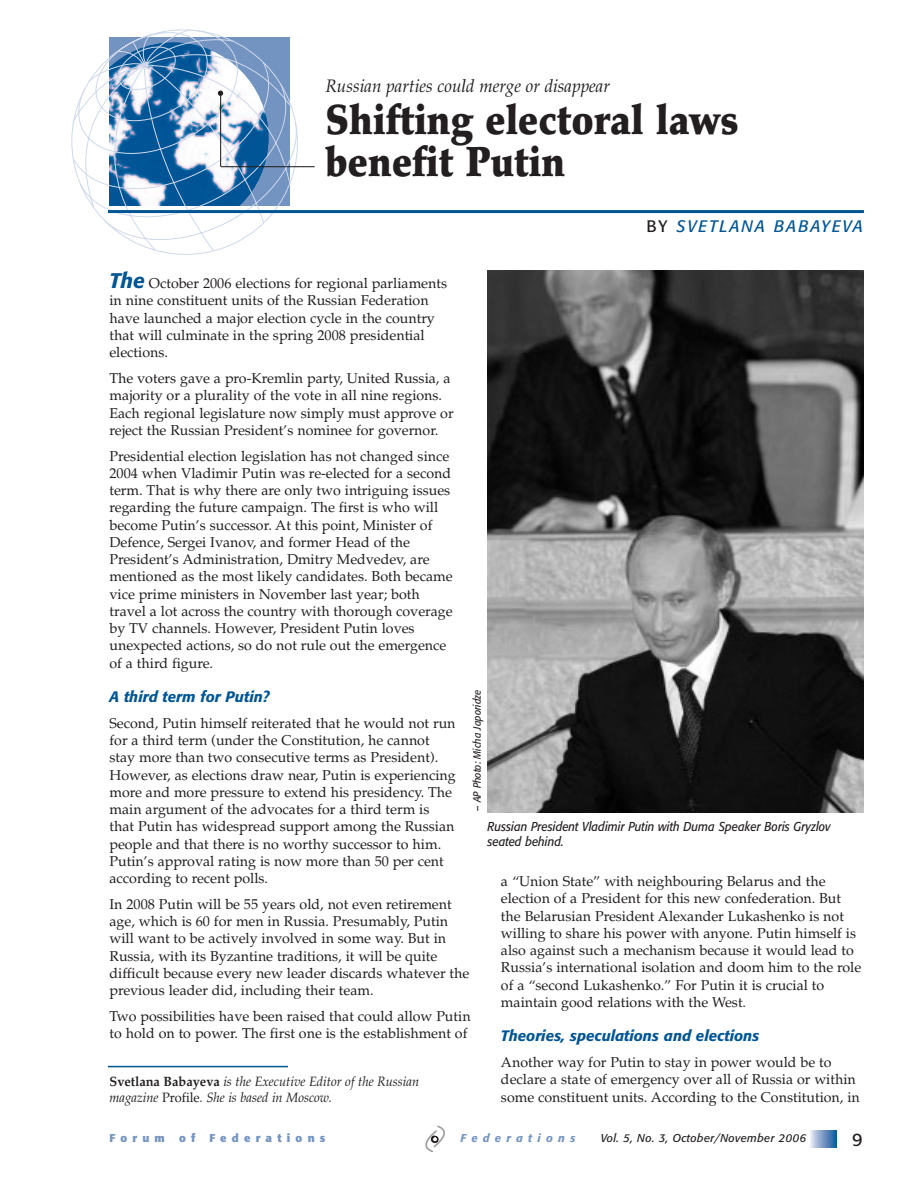
<style>
.page{position:relative;width:918px;height:1188px;background:#fff}
.page>*{position:absolute;margin:0;border:0;box-sizing:border-box;transform-origin:0 0}
.t1{font:900 42px/42px "Palatino";color:#231f20;scale:.9 1}
.t2{font:italic 18px "Palatino";color:#231f20;scale:.95 1}
.t3{font:18px "Formata";color:#231f20}
.t4{font:italic 16.5px "Formata";letter-spacing:.115em;color:#005595}
.t5{font:italic 500 15px "Formata";color:#005595}
.t6{font:14.25px/17.2px "Palatino";color:#231f20}
.t7{font:italic 13.5px/15.8px "Palatino";color:#231f20;scale:.95 1}
.t8{font:italic 12.75px/15px "Formata";color:#231f20;scale:.9 1}
.t9{font:italic 11.25px "Formata";letter-spacing:.03em;color:#231f20}
.t10{font:700 11.25px "Formata";letter-spacing:.465em;color:#7393c1}
.t11{font:italic 500 11.25px "Formata";letter-spacing:.465em;color:#7393c1}
.t12{font:italic 10.5px "Formata";color:#231f20;scale:.9 1}
.s1{font-style:normal;color:#231f20}
.s2{font-family:"Formata";font-weight:500;font-style:italic;font-size:21px;color:#005595}
.s3{font-weight:700;font-style:normal}
.s4{font-style:normal}
</style>
<div class="page">
<svg style="left:810px;top:1130px;width:27px;height:17px"></svg>
<svg style="left:72px;top:30px;width:226px;height:222px"></svg>
<hr style="left:108px;top:210px;width:756px;height:3px;background:#005595">
<svg style="left:425px;top:1126px;width:20px;height:26px"></svg>
<svg style="left:218px;top:91px;width:5px;height:5px"></svg>
<hr style="left:221px;top:166px;width:94px;height:1px;background:#231f20">
<hr style="left:220px;top:94px;width:1px;height:73px;background:#231f20">
<hr style="left:108px;top:1066px;width:180px;height:1px;background:#005595">
<img style="left:487px;top:270px;width:377px;height:542px">
<p class="t2" style="left:326px;top:78px;width:301px">Russian parties could merge or disappear</p>
<h1 class="t1" style="left:326px;top:103px;width:461px">Shifting electoral laws benefit Putin</h1>
<p class="t4" style="left:646px;top:219px;width:218px"><span class="s1">BY</span> SVETLANA BABAYEVA</p>
<p class="t6" style="left:110px;top:276px;width:339px"><span class="s2">The</span> October 2006 elections for regional parliaments in nine constituent units of the Russian Federation have launched a major election cycle in the country that will culminate in the spring 2008 presidential elections.</p>
<p class="t6" style="left:110px;top:371px;width:346px">The voters gave a pro-Kremlin party, United Russia, a majority or a plurality of the vote in all nine regions.<br>Each regional legislature now simply must approve or reject the Russian President’s nominee for governor.</p>
<p class="t6" style="left:110px;top:449px;width:345px">Presidential election legislation has not changed since 2004 when Vladimir Putin was re-elected for a second term. That is why there are only two intriguing issues regarding the future campaign. The first is who will become Putin’s successor. At this point, Minister of Defence, Sergei Ivanov, and former Head of the President’s Administration, Dmitry Medvedev, are mentioned as the most likely candidates. Both became vice prime ministers in November last year; both travel a lot across the country with thorough coverage by TV channels. However, President Putin loves unexpected actions, so do not rule out the emergence of a third figure.</p>
<p class="t5" style="left:110px;top:690px;width:161px">A third term for Putin?</p>
<p class="t6" style="left:110px;top:716px;width:348px">Second, Putin himself reiterated that he would not run for a third term (under the Constitution, he cannot stay more than two consecutive terms as President).<br>However, as elections draw near, Putin is experiencing more and more pressure to extend his presidency. The main argument of the advocates for a third term is that Putin has widespread support among the Russian people and that there is no worthy successor to him.<br>Putin’s approval rating is now more than 50 per cent according to recent polls.</p>
<p class="t6" style="left:110px;top:897px;width:361px">In 2008 Putin will be 55 years old, not even retirement age, which is 60 for men in Russia. Presumably, Putin will want to be actively involved in some way. But in Russia, with its Byzantine traditions, it will be quite difficult because every new leader discards whatever the previous leader did, including their team.</p>
<p class="t6" style="left:110px;top:1009px;width:363px">Two possibilities have been raised that could allow Putin to hold on to power. The first one is the establishment of</p>
<p class="t12" style="left:472px;top:811px;width:136px;rotate:-90deg">– AP Photo: Micha Japoridze</p>
<p class="t8" style="left:487px;top:820px;width:383px">Russian President Vladimir Putin with Duma Speaker Boris Gryzlov seated behind.</p>
<p class="t6" style="left:501px;top:874px;width:362px">a “Union State” with neighbouring Belarus and the election of a President for this new confederation. But the Belarusian President Alexander Lukashenko is not willing to share his power with anyone. Putin himself is also against such a mechanism because it would lead to Russia’s international isolation and doom him to the role of a “second Lukashenko.” For Putin it is crucial to maintain good relations with the West.</p>
<p class="t5" style="left:501px;top:1029px;width:260px">Theories, speculations and elections</p>
<p class="t6" style="left:501px;top:1055px;width:360px">Another way for Putin to stay in power would be to declare a state of emergency over all of Russia or within some constituent units. According to the Constitution, in</p>
<p class="t7" style="left:110px;top:1075px;width:328px"><span class="s3">Svetlana Babayeva</span> is the Executive Editor of the Russian magazine <span class="s4">Profile</span>. She is based in Moscow.</p>
<p class="t10" style="left:110px;top:1133px;width:57px">Forum</p>
<p class="t10" style="left:179px;top:1133px;width:18px">o f</p>
<p class="t10" style="left:209px;top:1133px;width:118px">Federations</p>
<p class="t11" style="left:461px;top:1133px;width:116px">Federations</p>
<p class="t9" style="left:601px;top:1133px;width:207px">Vol. 5, No. 3, October/November 2006</p>
<p class="t3" style="left:852px;top:1132px;width:12px">9</p>
</div>
